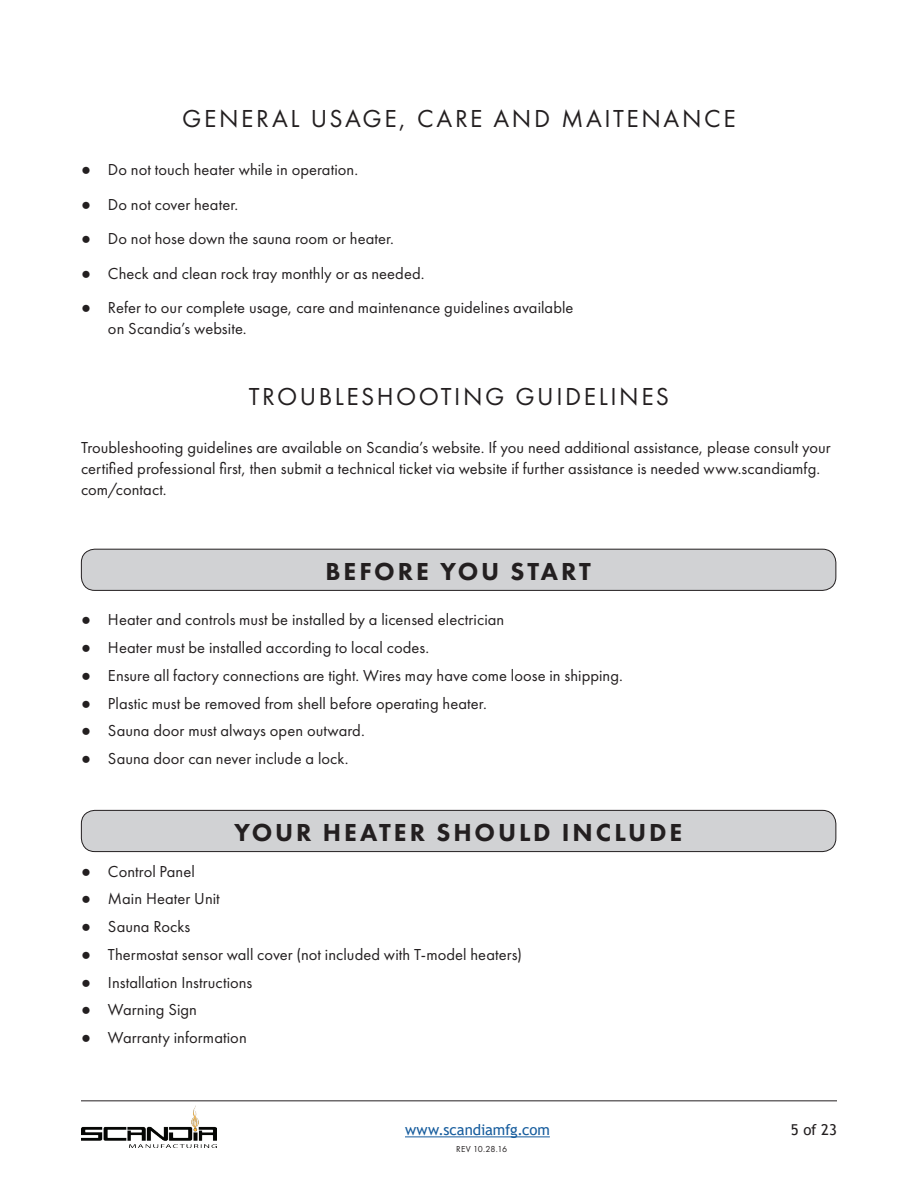
<style>
.page{position:relative;width:918px;height:1188px;background:#fff}
.page>*{position:absolute;margin:0;border:0;box-sizing:border-box;transform-origin:0 0}
.t1{font:25.5px "Futura PT";letter-spacing:.1em;color:#231f20}
.t2{font:800 25.5px "Futura PT";letter-spacing:.11em;color:#231f20}
.t3{font:16.5px/21px "Futura PT";letter-spacing:.005em;color:#231f20}
.t4{font:15px "Trebuchet MS";letter-spacing:-.01em;color:#175d9e}
.t5{font:15px "Trebuchet MS";color:#231f20}
.t6{font:9px "Futura PT";letter-spacing:-.005em;color:#231f20}
.s1{font-family:"Arial"}
</style>
<div class="page">
<hr style="left:81px;top:1100px;width:756px;height:1px;background:#231f20">
<hr style="left:405px;top:1136px;width:145px;height:1px;background:#175d9e">
<img style="left:81px;top:1105px;width:136px;height:43px">
<div style="left:81px;top:549px;width:755px;height:41px;background:#d1d2d4;border-radius:14px"></div>
<div style="left:81px;top:549px;width:755px;height:42px;border:1px solid #231f20;border-radius:14px"></div>
<div style="left:81px;top:810px;width:755px;height:42px;background:#d1d2d4;border-radius:14px"></div>
<div style="left:81px;top:810px;width:755px;height:42px;border:1px solid #231f20;border-radius:14px"></div>
<h1 class="t1" style="left:182px;top:104px;width:555px">GENERAL USAGE, CARE AND MAITENANCE</h1>
<p class="t3" style="left:81px;top:159px;width:279px"><span class="s1">●</span> Do not touch heater while in operation.</p>
<p class="t3" style="left:81px;top:194px;width:159px"><span class="s1">●</span> Do not cover heater.</p>
<p class="t3" style="left:81px;top:228px;width:315px"><span class="s1">●</span> Do not hose down the sauna room or heater.</p>
<p class="t3" style="left:81px;top:263px;width:345px"><span class="s1">●</span> Check and clean rock tray monthly or as needed.</p>
<p class="t3" style="left:108px;top:297px;width:467px;text-indent:-27px"><span class="s1">●</span> Refer to our complete usage, care and maintenance guidelines available on Scandia’s website.</p>
<h1 class="t1" style="left:249px;top:381px;width:422px">TROUBLESHOOTING GUIDELINES</h1>
<p class="t3" style="left:81px;top:437px;width:751px">Troubleshooting guidelines are available on Scandia’s website. If you need additional assistance, please consult your certified professional first, then submit a technical ticket via website if further assistance is needed www.scandiamfg. com/contact.</p>
<h1 class="t2" style="left:325px;top:555px;width:267px">BEFORE YOU START</h1>
<p class="t3" style="left:81px;top:609px;width:425px"><span class="s1">●</span> Heater and controls must be installed by a licensed electrician</p>
<p class="t3" style="left:81px;top:637px;width:350px"><span class="s1">●</span> Heater must be installed according to local codes.</p>
<p class="t3" style="left:81px;top:665px;width:543px"><span class="s1">●</span> Ensure all factory connections are tight. Wires may have come loose in shipping.</p>
<p class="t3" style="left:81px;top:692px;width:407px"><span class="s1">●</span> Plastic must be removed from shell before operating heater.</p>
<p class="t3" style="left:81px;top:720px;width:285px"><span class="s1">●</span> Sauna door must always open outward.</p>
<p class="t3" style="left:81px;top:748px;width:269px"><span class="s1">●</span> Sauna door can never include a lock.</p>
<h1 class="t2" style="left:234px;top:816px;width:450px">YOUR HEATER SHOULD INCLUDE</h1>
<p class="t3" style="left:81px;top:860px;width:115px"><span class="s1">●</span> Control Panel</p>
<p class="t3" style="left:81px;top:888px;width:140px"><span class="s1">●</span> Main Heater Unit</p>
<p class="t3" style="left:81px;top:916px;width:111px"><span class="s1">●</span> Sauna Rocks</p>
<p class="t3" style="left:81px;top:944px;width:442px"><span class="s1">●</span> Thermostat sensor wall cover (not included with T-model heaters)</p>
<p class="t3" style="left:81px;top:971px;width:173px"><span class="s1">●</span> Installation Instructions</p>
<p class="t3" style="left:81px;top:999px;width:118px"><span class="s1">●</span> Warning Sign</p>
<p class="t3" style="left:81px;top:1027px;width:167px"><span class="s1">●</span> Warranty information</p>
<p class="t4" style="left:405px;top:1120px;width:146px">www.scandiamfg.com</p>
<p class="t5" style="left:791px;top:1120px;width:47px">5 of 23</p>
<p class="t6" style="left:456px;top:1143px;width:52px">REV 10.28.16</p>
</div>
